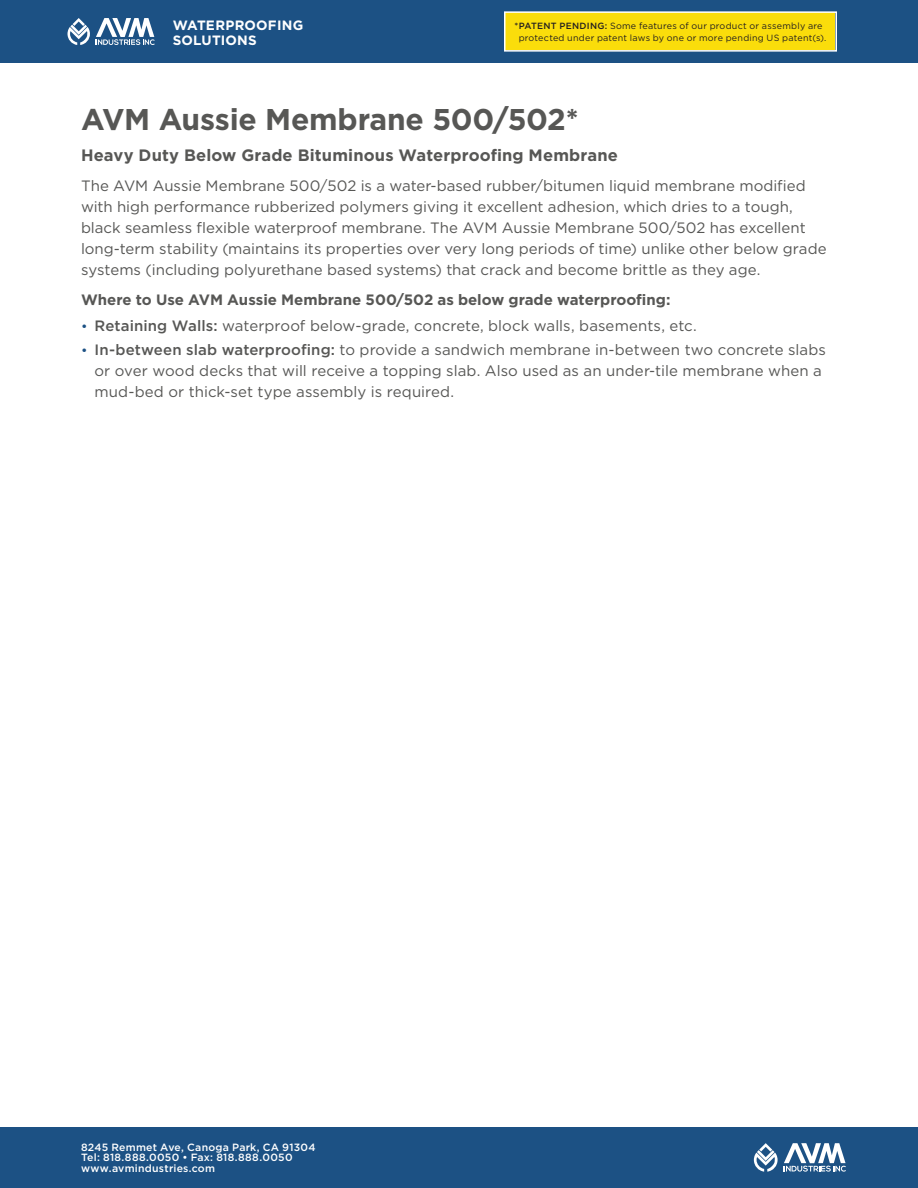
<style>
.page{position:relative;width:918px;height:1188px;background:#fff}
.page>*{position:absolute;margin:0;border:0;box-sizing:border-box;transform-origin:0 0}
._1_Product_title{font:700 30px "Gotham";letter-spacing:-.01em;color:#575755}
._2_Description{font:700 16.5px "Gotham";letter-spacing:.005em;color:#575755}
._3_Text{font:15px/21px "Gotham";color:#575755}
._4_Subhead{font:700 15px "Gotham";letter-spacing:-.005em;color:#575755}
.t1{font:700 13.5px/15px "Gotham";letter-spacing:.015em;color:#fff}
.t2{font:500 10.5px/10.5px "Gotham";letter-spacing:.025em;color:#fff}
._3_Text-2{font:9px/12px "Gotham";letter-spacing:.025em;color:#231f20;text-align:center}
.s1{font-weight:500}
.s2{font-size:13.5px;color:#1c5184}
</style>
<div class="page">
<div style="left:0;top:0;width:918px;height:63px;background:#1c5184"></div>
<svg style="left:68px;top:18px;width:22px;height:27px"></svg>
<svg style="left:96px;top:18px;width:59px;height:27px"></svg>
<div style="left:0;top:1127px;width:918px;height:61px;background:#1c5184"></div>
<svg style="left:754px;top:1143px;width:24px;height:29px"></svg>
<svg style="left:784px;top:1143px;width:62px;height:29px"></svg>
<div style="left:506px;top:13px;width:330px;height:37px;background:#fadd0b"></div>
<div style="left:504px;top:11px;width:333px;height:41px;border:2px solid #fff"></div>
<p class="t1" style="left:173px;top:17px;width:132px">WATERPROOFING<br>SOLUTIONS</p>
<p class="_3_Text-2" style="left:514px;top:20px;width:314px"><span class="s1">*PATENT PENDING:</span> Some features of our product or assembly are protected under patent laws by one or more pending US patent(s).</p>
<p class="_1_Product_title" style="left:81px;top:102px;width:499px">AVM Aussie Membrane 500/502*</p>
<p class="_2_Description" style="left:81px;top:146px;width:538px">Heavy Duty Below Grade Bituminous Waterproofing Membrane</p>
<p class="_3_Text" style="left:81px;top:175px;width:747px">The AVM Aussie Membrane 500/502 is a water-based rubber/bitumen liquid membrane modified with high performance rubberized polymers giving it excellent adhesion, which dries to a tough, black seamless flexible waterproof membrane. The AVM Aussie Membrane 500/502 has excellent long-term stability (maintains its properties over very long periods of time) unlike other below grade systems (including polyurethane based systems) that crack and become brittle as they age.</p>
<p class="_4_Subhead" style="left:81px;top:291px;width:591px">Where to Use AVM Aussie Membrane 500/502 as below grade waterproofing:</p>
<p class="_3_Text" style="left:81px;top:315px;width:617px"><span class="s2">•</span> <span class="s1">Retaining Walls:</span> waterproof below-grade, concrete, block walls, basements, etc.</p>
<p class="_3_Text" style="left:94px;top:339px;width:733px;text-indent:-14px"><span class="s2">•</span> <span class="s1">In-between slab waterproofing:</span> to provide a sandwich membrane in-between two concrete slabs or over wood decks that will receive a topping slab. Also used as an under-tile membrane when a mud-bed or thick-set type assembly is required.</p>
<p class="t2" style="left:81px;top:1142px;width:236px">8245 Remmet Ave, Canoga Park, CA 91304<br>Tel: 818.888.0050 • Fax: 818.888.0050 www.avmindustries.com</p>
</div>
